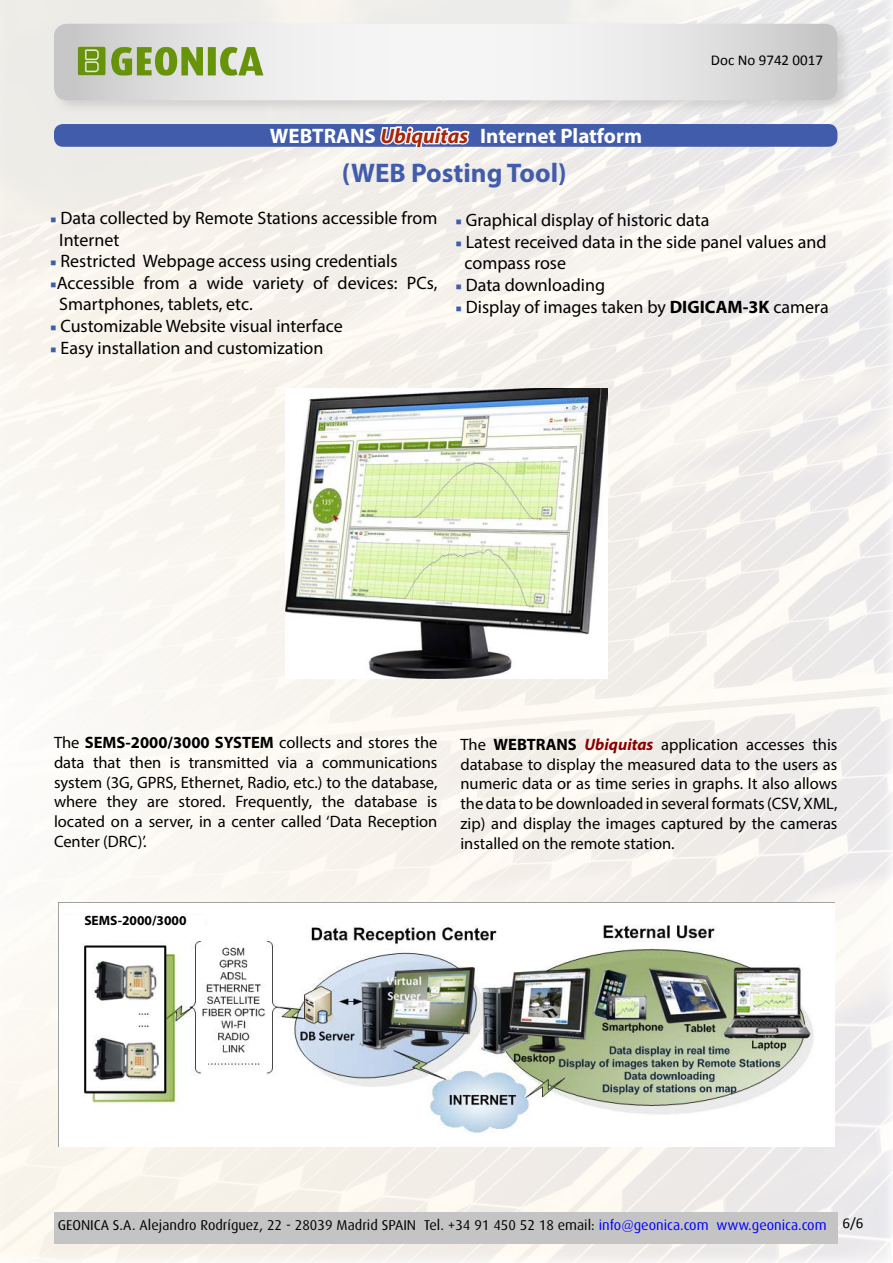
<style>
.page{position:relative;width:893px;height:1263px;background:#fff}
.page>*{position:absolute;margin:0;border:0;box-sizing:border-box;transform-origin:0 0}
.t1{font:700 27px "Myriad Pro";color:#415caa}
.t2{font:700 21px "Myriad Pro";color:#fff}
.t3{font:18px/21.6px "Myriad Pro";color:#000}
.t4{font:16.5px/19.8px "Myriad Pro";color:#000;text-align:justify}
.t5{font:15px "Calibri";color:#000}
.t6{font:14.25px "Dax";color:#000}
.t7{font:700 13.5px "Myriad Pro";color:#000}
.s1{font-style:italic;color:#a8240a}
.s2{font-family:"Minion Pro";font-size:16.2px;color:#415caa}
.s3{font-weight:700}
.s4{font-weight:700;font-style:italic;color:#8a0000}
.s5{color:#00f}
.s6{font-family:"Calibri";font-size:15px}
</style>
<div class="page">
<img style="left:0;top:0;width:892px;height:1262px">
<div style="left:52px;top:21px;width:800px;height:93px;background:#c4c4c4;opacity:.62"></div>
<svg style="left:54px;top:24px;width:783px;height:76px"></svg>
<div style="left:54px;top:1212px;width:783px;height:31px;background:#c4c4c4"></div>
<img style="left:72px;top:43px;width:194px;height:36px">
<img style="left:285px;top:389px;width:322px;height:289px">
<div style="left:54px;top:124px;width:783px;height:23px;background:#415caa;border-radius:9px"></div>
<svg style="left:378px;top:126px;width:93px;height:24px"></svg>
<img style="left:58px;top:902px;width:776px;height:244px">
<div style="left:63px;top:915px;width:141px;height:26px;background:#fff"></div>
<p class="t2" style="left:270px;top:122px;width:374px">WEBTRANS <span class="s1">Ubiquitas</span> Internet Platform</p>
<p class="t1" style="left:342px;top:155px;width:226px">(WEB Posting Tool)</p>
<p class="t5" style="left:711px;top:51px;width:114px">Doc No 9742 0017</p>
<p class="t3" style="left:59px;top:207px;width:380px;text-indent:-9px"><span class="s2">■</span> Data collected by Remote Stations accessible from<br>Internet</p>
<p class="t3" style="left:50px;top:250px;width:349px"><span class="s2">■</span> Restricted Webpage access using credentials</p>
<p class="t3" style="left:59px;top:272px;width:380px;text-indent:-9px"><span class="s2">■</span>Accessible from a wide variety of devices: PCs,<br>Smartphones, tablets, etc.</p>
<p class="t3" style="left:50px;top:315px;width:294px"><span class="s2">■</span> Customizable Website visual interface</p>
<p class="t3" style="left:50px;top:336px;width:275px"><span class="s2">■</span> Easy installation and customization</p>
<p class="t3" style="left:455px;top:209px;width:255px"><span class="s2">■</span> Graphical display of historic data</p>
<p class="t3" style="left:464px;top:231px;width:364px;text-indent:-9px"><span class="s2">■</span> Latest received data in the side panel values and compass rose</p>
<p class="t3" style="left:455px;top:274px;width:151px"><span class="s2">■</span> Data downloading</p>
<p class="t3" style="left:455px;top:295px;width:375px"><span class="s2">■</span> Display of images taken by <span class="s3">DIGICAM-3K</span> camera</p>
<p class="t4" style="left:54px;top:732px;width:385px">The <span class="s3">SEMS-2000/3000 SYSTEM</span> collects and stores the data that then is transmitted via a communications system (3G, GPRS, Ethernet, Radio, etc.) to the database, where they are stored. Frequently, the database is located on a server, in a center called ‘Data Reception Center (DRC)’.</p>
<p class="t4" style="left:460px;top:734px;width:379px">The <span class="s3">WEBTRANS</span> <span class="s4">Ubiquitas</span> application accesses this database to display the measured data to the users as numeric data or as time series in graphs. It also allows the data to be downloaded in several formats (CSV, XML, zip) and display the images captured by the cameras installed on the remote station.</p>
<p class="t7" style="left:84px;top:912px;width:104px">SEMS-2000/3000</p>
<p class="t6" style="left:58px;top:1217px;width:807px">GEONICA S.A. Alejandro Rodríguez, 22 - 28039 Madrid SPAIN Tel. +34 91 450 52 18 email: <span class="s5">info@geonica.com www.geonica.com</span> <span class="s6">6/6</span></p>
</div>
